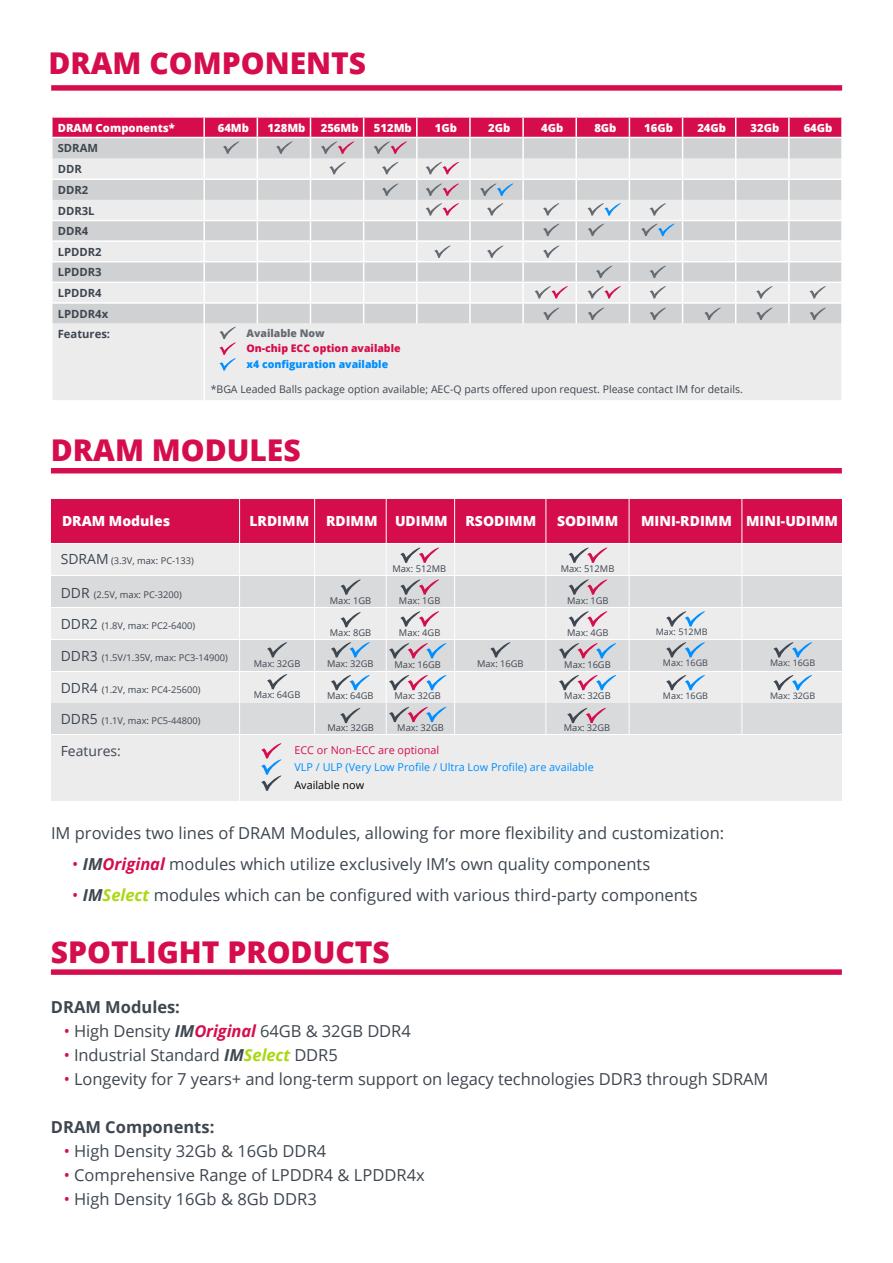
<style>
.page{position:relative;width:893px;height:1263px;background:#fff}
.page>*{position:absolute;margin:0;border:0;box-sizing:border-box;transform-origin:0 0}
.t1{font:800 30px "Open Sans";color:#d60d4c}
.t2{font:16.5px "Open Sans";color:#3e464f}
.t3{font:700 16.5px "Open Sans";color:#3e464f}
.t4{font:800 13.95px "Open Sans";color:#fff}
.t5{font:13.95px "Open Sans";color:#3e464f}
.t6{font:800 11.25px "Open Sans";color:#fff}
.t7{font:700 11.25px/20.7px "Open Sans";color:#3e464f}
.t8{font:10.8px "Open Sans";color:#008fff}
.t9{font:10.8px "Open Sans";color:#d60d4c}
.t10{font:10.8px "Open Sans";color:#000}
.t11{font:10.5px "Open Sans";color:#3e464f}
.t12{font:800 10.5px "Open Sans";color:#d60d4c}
.t13{font:800 10.5px "Open Sans";color:#008fff}
.t14{font:800 10.5px "Open Sans";color:#656b72}
.t15{font:9.3px "Open Sans";color:#3e464f}
.t16{font:9px "Open Sans";color:#3e464f}
.s1{font-size:13.95px}
.s2{color:#d60d4c}
.s3{font-weight:700;font-style:italic}
.s4{font-weight:700;font-style:italic;color:#d60d4c}
.s5{font-weight:700;font-style:italic;color:#a8d910}
</style>
<div class="page">
<div style="left:53px;top:370px;width:788px;height:30px;background:#ececed"></div>
<hr style="left:203px;top:324px;width:2px;height:76px;background:#fff">
<svg style="left:51px;top:117px;width:791px;height:253px;background:#dfd1d7"></svg>
<div style="left:51px;top:85px;width:791px;height:6px;background:#d60d4c"></div>
<div style="left:51px;top:499px;width:791px;height:44px;background:#d60d4c"></div>
<div style="left:51px;top:576px;width:791px;height:31px;background:#d9dadc"></div>
<div style="left:51px;top:640px;width:791px;height:30px;background:#d9dadc"></div>
<div style="left:51px;top:703px;width:791px;height:31px;background:#d9dadc"></div>
<div style="left:51px;top:544px;width:791px;height:31px;background:#ececed"></div>
<div style="left:51px;top:608px;width:791px;height:31px;background:#ececed"></div>
<div style="left:51px;top:672px;width:791px;height:30px;background:#ececed"></div>
<div style="left:51px;top:735px;width:791px;height:66px;background:#ececed"></div>
<hr style="left:239px;top:499px;width:1px;height:302px;background:#fff">
<hr style="left:314px;top:499px;width:1px;height:235px;background:#fff">
<hr style="left:386px;top:499px;width:1px;height:236px;background:#fff">
<hr style="left:454px;top:499px;width:1px;height:236px;background:#fff">
<hr style="left:545px;top:499px;width:1px;height:236px;background:#fff">
<hr style="left:629px;top:499px;width:1px;height:236px;background:#fff">
<hr style="left:741px;top:499px;width:1px;height:236px;background:#fff">
<svg style="left:331px;top:642px;width:39px;height:15px"></svg>
<svg style="left:400px;top:611px;width:39px;height:15px"></svg>
<svg style="left:568px;top:611px;width:39px;height:15px"></svg>
<svg style="left:400px;top:579px;width:39px;height:16px"></svg>
<svg style="left:568px;top:579px;width:39px;height:16px"></svg>
<svg style="left:400px;top:547px;width:39px;height:16px"></svg>
<svg style="left:568px;top:547px;width:39px;height:16px"></svg>
<svg style="left:331px;top:675px;width:39px;height:15px"></svg>
<svg style="left:666px;top:642px;width:39px;height:15px"></svg>
<svg style="left:666px;top:611px;width:39px;height:15px"></svg>
<svg style="left:666px;top:675px;width:39px;height:15px"></svg>
<svg style="left:773px;top:642px;width:39px;height:15px"></svg>
<svg style="left:773px;top:675px;width:39px;height:15px"></svg>
<svg style="left:389px;top:675px;width:57px;height:15px"></svg>
<svg style="left:389px;top:707px;width:57px;height:15px"></svg>
<svg style="left:559px;top:675px;width:57px;height:15px"></svg>
<svg style="left:389px;top:643px;width:57px;height:15px"></svg>
<svg style="left:559px;top:643px;width:57px;height:15px"></svg>
<svg style="left:267px;top:642px;width:20px;height:15px"></svg>
<svg style="left:267px;top:674px;width:20px;height:15px"></svg>
<svg style="left:340px;top:708px;width:20px;height:15px"></svg>
<svg style="left:567px;top:708px;width:39px;height:15px"></svg>
<svg style="left:490px;top:642px;width:20px;height:15px"></svg>
<svg style="left:340px;top:612px;width:21px;height:15px"></svg>
<svg style="left:340px;top:579px;width:21px;height:16px"></svg>
<svg style="left:261px;top:743px;width:20px;height:48px"></svg>
<div style="left:51px;top:969px;width:791px;height:6px;background:#d60d4c"></div>
<div style="left:51px;top:468px;width:791px;height:5px;background:#d60d4c"></div>
<h1 class="t1" style="left:48px;top:40px;width:319px">DRAM COMPONENTS</h1>
<p class="t6" style="left:58px;top:119px;width:119px">DRAM Components*</p>
<p class="t6" style="left:218px;top:119px;width:33px">64Mb</p>
<p class="t6" style="left:268px;top:119px;width:39px">128Mb</p>
<p class="t6" style="left:321px;top:119px;width:39px">256Mb</p>
<p class="t6" style="left:374px;top:119px;width:39px">512Mb</p>
<p class="t6" style="left:435px;top:119px;width:24px">1Gb</p>
<p class="t6" style="left:488px;top:119px;width:24px">2Gb</p>
<p class="t6" style="left:541px;top:119px;width:24px">4Gb</p>
<p class="t6" style="left:594px;top:119px;width:24px">8Gb</p>
<p class="t6" style="left:644px;top:119px;width:30px">16Gb</p>
<p class="t6" style="left:697px;top:119px;width:30px">24Gb</p>
<p class="t6" style="left:750px;top:119px;width:30px">32Gb</p>
<p class="t6" style="left:804px;top:119px;width:30px">64Gb</p>
<p class="t7" style="left:58px;top:138px;width:54px">SDRAM<br>DDR<br>DDR2<br>DDR3L<br>DDR4<br>LPDDR2<br>LPDDR3<br>LPDDR4<br>LPDDR4x<br>Features:</p>
<p class="t14" style="left:246px;top:325px;width:80px">Available Now</p>
<p class="t12" style="left:246px;top:341px;width:156px">On-chip ECC option available</p>
<p class="t13" style="left:246px;top:356px;width:143px">x4 configuration available</p>
<p class="t11" style="left:211px;top:382px;width:534px">*BGA Leaded Balls package option available; AEC-Q parts offered upon request. Please contact IM for details.</p>
<h1 class="t1" style="left:51px;top:428px;width:251px">DRAM MODULES</h1>
<p class="t4" style="left:62px;top:510px;width:110px">DRAM Modules</p>
<p class="t4" style="left:250px;top:510px;width:130px">LRDIMM RDIMM</p>
<p class="t4" style="left:395px;top:510px;width:54px">UDIMM</p>
<p class="t4" style="left:465px;top:510px;width:72px">RSODIMM</p>
<p class="t4" style="left:557px;top:510px;width:63px">SODIMM</p>
<p class="t4" style="left:641px;top:510px;width:198px">MINI-RDIMM MINI-UDIMM</p>
<p class="t15" style="left:61px;top:555px;width:135px"><span class="s1">SDRAM</span> (3.3V, max: PC-133)</p>
<p class="t15" style="left:61px;top:588px;width:123px"><span class="s1">DDR</span> (2.5V, max: PC-3200)</p>
<p class="t15" style="left:61px;top:620px;width:136px"><span class="s1">DDR2</span> (1.8V, max: PC2-6400)</p>
<p class="t15" style="left:61px;top:651px;width:169px"><span class="s1">DDR3</span> (1.5V/1.35V, max: PC3-14900)</p>
<p class="t15" style="left:327px;top:657px;width:48px">Max: 32GB</p>
<p class="t15" style="left:392px;top:562px;width:55px">Max: 512MB</p>
<p class="t15" style="left:561px;top:562px;width:55px">Max: 512MB</p>
<p class="t15" style="left:330px;top:594px;width:43px">Max: 1GB</p>
<p class="t15" style="left:399px;top:594px;width:43px">Max: 1GB</p>
<p class="t15" style="left:567px;top:594px;width:43px">Max: 1GB</p>
<p class="t16" style="left:656px;top:626px;width:53px">Max: 512MB</p>
<p class="t15" style="left:399px;top:626px;width:43px">Max: 4GB</p>
<p class="t15" style="left:567px;top:626px;width:43px">Max: 4GB</p>
<p class="t15" style="left:330px;top:627px;width:43px">Max: 8GB</p>
<p class="t16" style="left:663px;top:657px;width:47px">Max: 16GB</p>
<p class="t16" style="left:770px;top:657px;width:47px">Max: 16GB</p>
<p class="t16" style="left:770px;top:690px;width:47px">Max: 32GB</p>
<p class="t15" style="left:477px;top:657px;width:48px">Max: 16GB</p>
<p class="t15" style="left:254px;top:657px;width:48px">Max: 32GB</p>
<p class="t15" style="left:394px;top:658px;width:48px">Max: 16GB</p>
<p class="t15" style="left:564px;top:658px;width:48px">Max: 16GB</p>
<p class="t15" style="left:254px;top:689px;width:48px">Max: 64GB</p>
<p class="t15" style="left:327px;top:721px;width:48px">Max: 32GB</p>
<p class="t15" style="left:397px;top:721px;width:48px">Max: 32GB</p>
<p class="t15" style="left:564px;top:721px;width:48px">Max: 32GB</p>
<p class="t15" style="left:61px;top:683px;width:141px"><span class="s1">DDR4</span> (1.2V, max: PC4-25600)</p>
<p class="t15" style="left:61px;top:714px;width:141px"><span class="s1">DDR5</span> (1.1V, max: PC5-44800)</p>
<p class="t5" style="left:61px;top:741px;width:62px">Features:</p>
<p class="t9" style="left:294px;top:742px;width:146px">ECC or Non-ECC are optional</p>
<p class="t8" style="left:294px;top:760px;width:301px">VLP / ULP (Very Low Profile / Ultra Low Profile) are available</p>
<p class="t10" style="left:294px;top:777px;width:71px">Available now</p>
<p class="t16" style="left:663px;top:690px;width:47px">Max: 16GB</p>
<p class="t15" style="left:327px;top:690px;width:48px">Max: 64GB</p>
<p class="t15" style="left:394px;top:690px;width:48px">Max: 32GB</p>
<p class="t15" style="left:564px;top:690px;width:48px">Max: 32GB</p>
<p class="t2" style="left:51px;top:822px;width:675px">IM provides two lines of DRAM Modules, allowing for more flexibility and customization:</p>
<p class="t2" style="left:72px;top:853px;width:579px"><span class="s2">•</span> <span class="s3">IM</span><span class="s4">Original</span> modules which utilize exclusively IM’s own quality components</p>
<p class="t2" style="left:72px;top:884px;width:627px"><span class="s2">•</span> <span class="s3">IM</span><span class="s5">Select</span> modules which can be configured with various third-party components</p>
<h1 class="t1" style="left:51px;top:929px;width:340px">SPOTLIGHT PRODUCTS</h1>
<p class="t3" style="left:51px;top:995px;width:131px">DRAM Modules:</p>
<p class="t2" style="left:64px;top:1020px;width:349px"><span class="s2">•</span> High Density <span class="s3">IM</span><span class="s4">Original</span> 64GB &amp; 32GB DDR4</p>
<p class="t2" style="left:64px;top:1044px;width:276px"><span class="s2">•</span> Industrial Standard <span class="s3">IM</span><span class="s5">Select</span> DDR5</p>
<p class="t2" style="left:64px;top:1068px;width:706px"><span class="s2">•</span> Longevity for 7 years+ and long-term support on legacy technologies DDR3 through SDRAM</p>
<p class="t3" style="left:51px;top:1115px;width:165px">DRAM Components:</p>
<p class="t2" style="left:64px;top:1140px;width:264px"><span class="s2">•</span> High Density 32Gb &amp; 16Gb DDR4</p>
<p class="t2" style="left:64px;top:1164px;width:363px"><span class="s2">•</span> Comprehensive Range of LPDDR4 &amp; LPDDR4x</p>
<p class="t2" style="left:64px;top:1188px;width:255px"><span class="s2">•</span> High Density 16Gb &amp; 8Gb DDR3</p>
</div>
